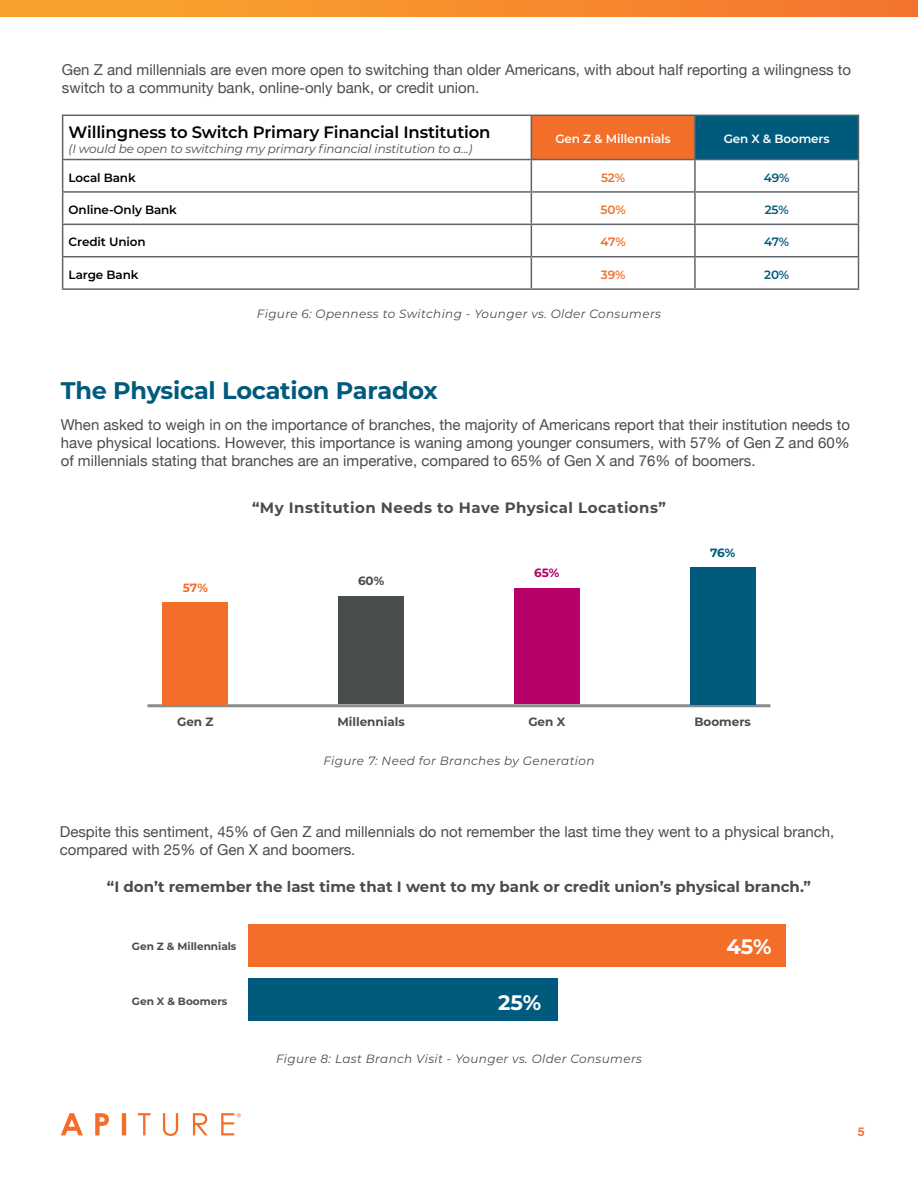
<style>
.page{position:relative;width:918px;height:1188px;background:#fff}
.page>*{position:absolute;margin:0;border:0;box-sizing:border-box;transform-origin:0 0}
.t1{font:700 24px "Montserrat";letter-spacing:-.01em;color:#005a7c}
.t2{font:700 21px "Montserrat";color:#fff}
.t3{font:600 16.5px "Montserrat";letter-spacing:-.01em;color:#000}
.t4{font:15px/18px "Helvetica Neue";color:#4a4d4d}
.t5{font:700 15px "Montserrat";color:#4a4d4d}
.t6{font:700 15px "Montserrat";letter-spacing:.03em;color:#4a4d4d}
.t7{font:italic 12px "Montserrat";letter-spacing:.03em;color:#4a4d4d}
.t8{font:italic 12px "Montserrat";letter-spacing:-.01em;color:#4a4d4d}
.t9{font:600 12px "Montserrat";letter-spacing:-.01em;color:#000}
.t10{font:700 12px "Montserrat";color:#4a4d4d}
.t11{font:600 12px "Montserrat";letter-spacing:-.01em;color:#fff}
.t12{font:600 12px "Montserrat";letter-spacing:-.015em;color:#f36e29}
.t13{font:600 12px "Montserrat";letter-spacing:-.015em;color:#005a7c}
.t14{font:700 12px "Montserrat";color:#f36e29}
.t15{font:700 12px "Montserrat";color:#b7006a}
.t16{font:700 12px "Montserrat";color:#005a7c}
.t17{font:700 12px "Helvetica Neue";color:#f36e29}
.t18{font:700 10.5px "Montserrat";color:#4a4d4d}
</style>
<div class="page">
<div style="left:0;top:0;width:918px;height:17px;background:linear-gradient(to right,#faa72c,#f3742f)"></div>
<svg style="left:61px;top:1113px;width:180px;height:23px"></svg>
<div style="left:248px;top:924px;width:538px;height:42px;background:#f36e29"></div>
<div style="left:248px;top:979px;width:309px;height:42px;background:#005a7c"></div>
<div style="left:531px;top:115px;width:164px;height:45px;background:#f36e29"></div>
<div style="left:695px;top:115px;width:163px;height:45px;background:#005a7c"></div>
<hr style="left:62px;top:115px;width:469px;height:1px;background:#5f636a">
<hr style="left:62px;top:116px;width:1px;height:43px;background:#5f636a">
<hr style="left:531px;top:115px;width:164px;height:1px;background:#5f636a">
<hr style="left:531px;top:116px;width:1px;height:43px;background:#5f636a">
<hr style="left:695px;top:115px;width:164px;height:1px;background:#5f636a">
<hr style="left:694px;top:116px;width:2px;height:43px;background:#5f636a">
<hr style="left:858px;top:116px;width:1px;height:43px;background:#5f636a">
<hr style="left:62px;top:159px;width:469px;height:1px;background:#5f636a">
<hr style="left:62px;top:160px;width:1px;height:31px;background:#5f636a">
<hr style="left:531px;top:159px;width:164px;height:1px;background:#5f636a">
<hr style="left:531px;top:160px;width:1px;height:31px;background:#5f636a">
<hr style="left:695px;top:159px;width:164px;height:1px;background:#5f636a">
<hr style="left:694px;top:160px;width:2px;height:31px;background:#5f636a">
<hr style="left:858px;top:160px;width:1px;height:31px;background:#5f636a">
<hr style="left:62px;top:191px;width:469px;height:2px;background:#5f636a">
<hr style="left:62px;top:193px;width:1px;height:31px;background:#5f636a">
<hr style="left:531px;top:191px;width:164px;height:2px;background:#5f636a">
<hr style="left:531px;top:193px;width:1px;height:31px;background:#5f636a">
<hr style="left:695px;top:191px;width:164px;height:2px;background:#5f636a">
<hr style="left:694px;top:193px;width:2px;height:31px;background:#5f636a">
<hr style="left:858px;top:193px;width:1px;height:31px;background:#5f636a">
<hr style="left:62px;top:224px;width:469px;height:1px;background:#5f636a">
<hr style="left:62px;top:225px;width:1px;height:31px;background:#5f636a">
<hr style="left:531px;top:224px;width:164px;height:1px;background:#5f636a">
<hr style="left:531px;top:225px;width:1px;height:31px;background:#5f636a">
<hr style="left:695px;top:224px;width:164px;height:1px;background:#5f636a">
<hr style="left:694px;top:225px;width:2px;height:31px;background:#5f636a">
<hr style="left:858px;top:225px;width:1px;height:31px;background:#5f636a">
<hr style="left:62px;top:256px;width:469px;height:1px;background:#5f636a">
<hr style="left:62px;top:257px;width:1px;height:31px;background:#5f636a">
<hr style="left:531px;top:256px;width:164px;height:1px;background:#5f636a">
<hr style="left:531px;top:257px;width:1px;height:31px;background:#5f636a">
<hr style="left:695px;top:256px;width:164px;height:1px;background:#5f636a">
<hr style="left:694px;top:257px;width:2px;height:31px;background:#5f636a">
<hr style="left:858px;top:257px;width:1px;height:31px;background:#5f636a">
<hr style="left:62px;top:288px;width:469px;height:2px;background:#5f636a">
<hr style="left:531px;top:288px;width:164px;height:2px;background:#5f636a">
<hr style="left:695px;top:288px;width:164px;height:2px;background:#5f636a">
<hr style="left:148px;top:704px;width:622px;height:3px;background:#888b8c">
<div style="left:163px;top:602px;width:65px;height:102px;background:#f36e29"></div>
<div style="left:338px;top:597px;width:66px;height:107px;background:#4a4d4d"></div>
<div style="left:514px;top:588px;width:66px;height:116px;background:#b7006a"></div>
<div style="left:690px;top:567px;width:65px;height:137px;background:#005a7c"></div>
<p class="t4" style="left:62px;top:62px;width:791px">Gen Z and millennials are even more open to switching than older Americans, with about half reporting a wilingness to switch to a community bank, online-only bank, or credit union.</p>
<p class="t3" style="left:69px;top:121px;width:423px">Willingness to Switch Primary Financial Institution</p>
<p class="t8" style="left:69px;top:140px;width:405px">(I would be open to switching my primary financial institution to a...)</p>
<p class="t11" style="left:555px;top:130px;width:117px">Gen Z &amp; Millennials</p>
<p class="t11" style="left:724px;top:130px;width:107px">Gen X &amp; Boomers</p>
<p class="t9" style="left:69px;top:169px;width:69px">Local Bank</p>
<p class="t12" style="left:601px;top:169px;width:26px">52%</p>
<p class="t13" style="left:764px;top:169px;width:27px">49%</p>
<p class="t9" style="left:69px;top:201px;width:110px">Online-Only Bank</p>
<p class="t12" style="left:601px;top:201px;width:27px">50%</p>
<p class="t13" style="left:765px;top:201px;width:25px">25%</p>
<p class="t9" style="left:69px;top:234px;width:79px">Credit Union</p>
<p class="t12" style="left:601px;top:234px;width:27px">47%</p>
<p class="t13" style="left:764px;top:234px;width:27px">47%</p>
<p class="t9" style="left:69px;top:266px;width:71px">Large Bank</p>
<p class="t12" style="left:601px;top:266px;width:26px">39%</p>
<p class="t13" style="left:764px;top:266px;width:27px">20%</p>
<p class="t7" style="left:257px;top:305px;width:406px">Figure 6: Openness to Switching - Younger vs. Older Consumers</p>
<h1 class="t1" style="left:61px;top:373px;width:379px">The Physical Location Paradox</h1>
<p class="t4" style="left:61px;top:417px;width:791px;text-align:justify">When asked to weigh in on the importance of branches, the majority of Americans report that their institution needs to have physical locations. However, this importance is waning among younger consumers, with 57% of Gen Z and 60% of millennials stating that branches are an imperative, compared to 65% of Gen X and 76% of boomers.</p>
<p class="t14" style="left:183px;top:579px;width:27px">57%</p>
<p class="t6" style="left:252px;top:497px;width:415px">“My Institution Needs to Have Physical Locations”</p>
<p class="t10" style="left:358px;top:572px;width:28px">60%</p>
<p class="t15" style="left:534px;top:564px;width:27px">65%</p>
<p class="t16" style="left:710px;top:544px;width:27px">76%</p>
<p class="t10" style="left:177px;top:713px;width:38px">Gen Z</p>
<p class="t10" style="left:337px;top:713px;width:69px">Millennials</p>
<p class="t10" style="left:528px;top:713px;width:39px">Gen X</p>
<p class="t10" style="left:694px;top:713px;width:58px">Boomers</p>
<p class="t7" style="left:323px;top:752px;width:273px">Figure 7: Need for Branches by Generation</p>
<p class="t4" style="left:60px;top:823px;width:776px">Despite this sentiment, 45% of Gen Z and millennials do not remember the last time they went to a physical branch, compared with 25% of Gen X and boomers.</p>
<p class="t5" style="left:107px;top:876px;width:706px">“I don’t remember the last time that I went to my bank or credit union’s physical branch.”</p>
<p class="t18" style="left:132px;top:939px;width:106px">Gen Z &amp; Millennials</p>
<p class="t18" style="left:132px;top:994px;width:97px">Gen X &amp; Boomers</p>
<h2 class="t2" style="left:498px;top:987px;width:45px">25%</h2>
<p class="t7" style="left:276px;top:1050px;width:367px">Figure 8: Last Branch Visit - Younger vs. Older Consumers</p>
<h2 class="t2" style="left:726px;top:932px;width:47px">45%</h2>
<p class="t17" style="left:858px;top:1123px;width:8px">5</p>
</div>
